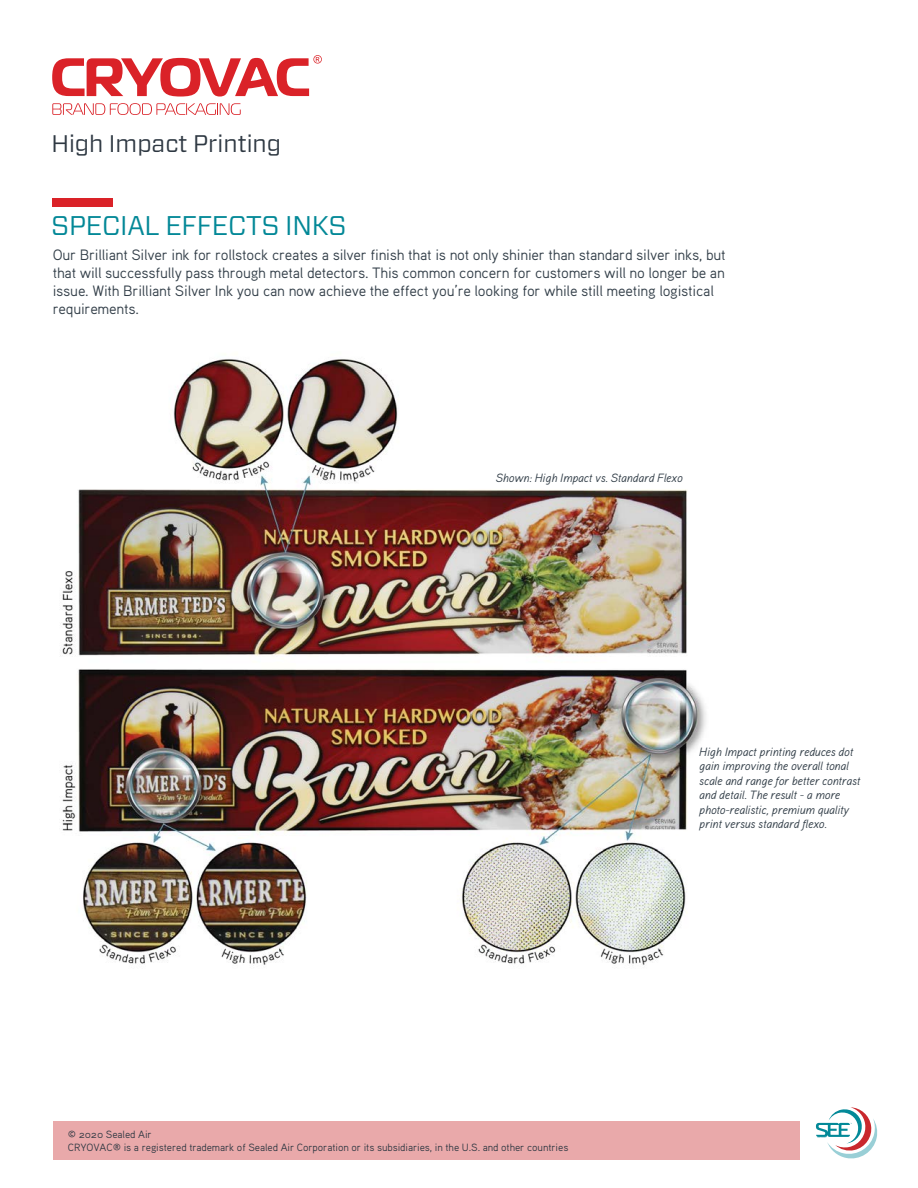
<style>
.page{position:relative;width:918px;height:1188px;background:#fff}
.page>*{position:absolute;margin:0;border:0;box-sizing:border-box;transform-origin:0 0}
.t1{font:27px "Forza";letter-spacing:-.01em;color:#038897}
.t2{font:24px "Forza";color:#2e3842}
.t3{font:15px/18px "Aaux Pro";letter-spacing:-.015em;color:#323e48}
.t4{font:italic 12px/14.4px "Aaux Pro";letter-spacing:-.015em;color:#323e48}
.t5{font:10.5px/12.6px "Aaux Pro OSF";letter-spacing:-.01em;color:#2e3842}
</style>
<div class="page">
<div style="left:53px;top:1121px;width:747px;height:39px;background:#e9a9aa"></div>
<svg style="left:52px;top:103px;width:189px;height:12px"></svg>
<svg style="left:52px;top:55px;width:270px;height:42px"></svg>
<svg style="left:816px;top:1107px;width:61px;height:51px"></svg>
<div style="left:52px;top:198px;width:61px;height:9px;background:#da2228"></div>
<img style="left:60px;top:359px;width:646px;height:607px">
<h2 class="t2" style="left:51px;top:128px;width:231px">High Impact Printing</h2>
<h1 class="t1" style="left:51px;top:208px;width:297px">SPECIAL EFFECTS INKS</h1>
<p class="t3" style="left:53px;top:245px;width:674px">Our Brilliant Silver ink for rollstock creates a silver finish that is not only shinier than standard silver inks, but that will successfully pass through metal detectors. This common concern for customers will no longer be an issue. With Brilliant Silver Ink you can now achieve the effect you’re looking for while still meeting logistical requirements.</p>
<p class="t4" style="left:496px;top:470px;width:188px">Shown: High Impact vs. Standard Flexo</p>
<p class="t4" style="left:699px;top:744px;width:163px">High Impact printing reduces dot gain improving the overall tonal scale and range for better contrast and detail. The result - a more photo-realistic, premium quality print versus standard flexo.</p>
<p class="t5" style="left:68px;top:1128px;width:502px">© 2020 Sealed Air<br>CRYOVAC® is a registered trademark of Sealed Air Corporation or its subsidiaries, in the U.S. and other countries</p>
</div>
